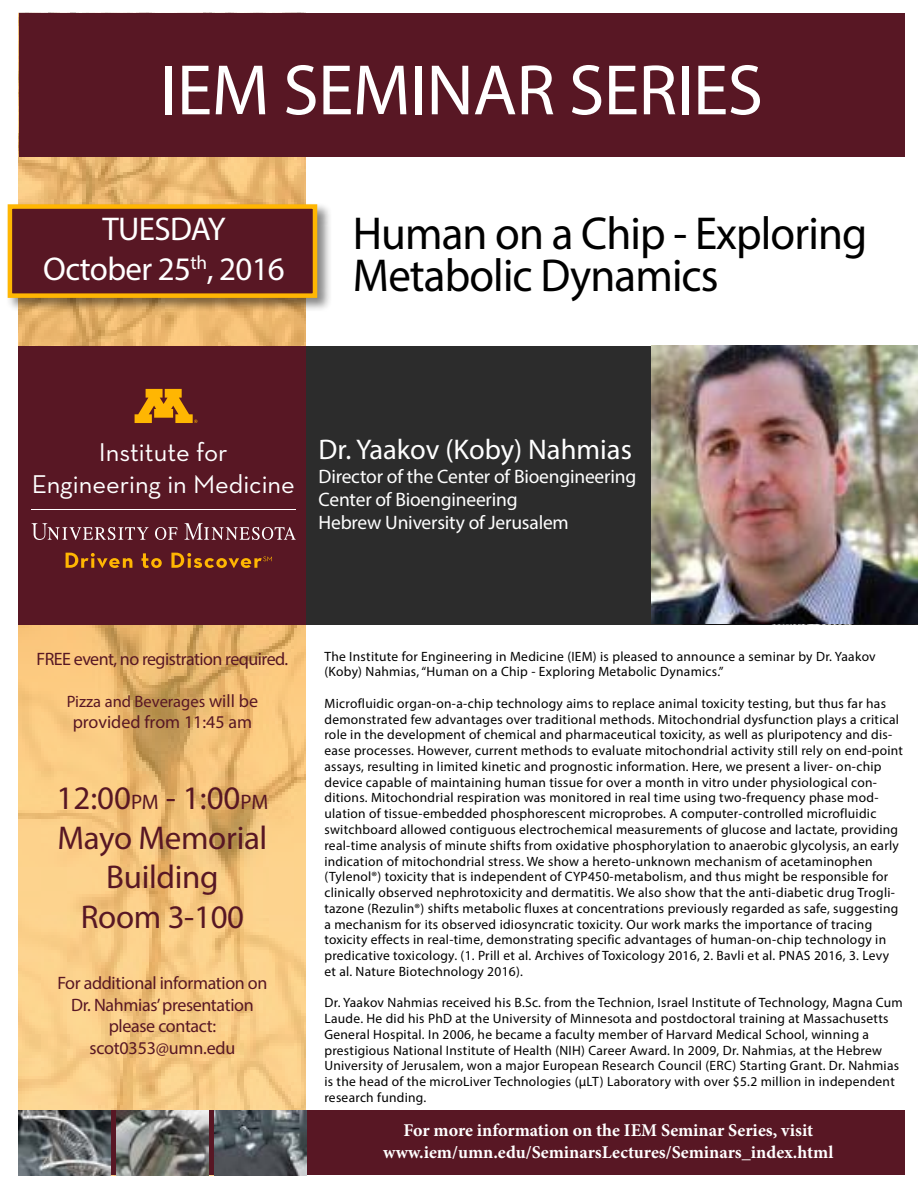
<style>
.page{position:relative;width:918px;height:1188px;background:#fff}
.page>*{position:absolute;margin:0;border:0;box-sizing:border-box;transform-origin:0 0}
.t1{font:72px "Myriad Pro";letter-spacing:-.01em;color:#fff}
.t2{font:46.35px/42px "Myriad Pro";letter-spacing:-.02em;color:#000}
.t3{font:33px/39.6px "Myriad Pro";letter-spacing:-.01em;color:#581724;text-align:center}
.t4{font:33px/39.6px "Myriad Pro";letter-spacing:-.02em;color:#fff;text-align:center}
.t5{font:28.5px "Myriad Pro";color:#fff}
.t6{font:26.1px/31.3px "Neutraface Text";color:#fff;text-align:center}
.t7{font:19.5px/23.4px "Myriad Pro";letter-spacing:-.01em;color:#fff}
.t8{font:18px/21.6px "Myriad Pro";letter-spacing:-.02em;color:#581724;text-align:center}
.t9{font:700 18px/21.6px "Minion Pro";color:#fff;text-align:center}
.t10{font:18px "Myriad Pro";color:#581724}
.t11{font:16.5px "Myriad Pro";color:#581724}
.t12{font:13.5px/15.8px "Myriad Pro";letter-spacing:.02em;color:#000}
.s1{font-size:18px}
.s2{font-size:21px}
</style>
<div class="page">
<img style="left:19px;top:157px;width:287px;height:954px">
<div style="left:19px;top:13px;width:885px;height:144px;background:#581724"></div>
<div style="left:6px;top:203px;width:326px;height:109px;background:#000;opacity:.48"></div>
<div style="left:8px;top:204px;width:309px;height:94px;background:#581724;border:4px solid #ffb602"></div>
<div style="left:19px;top:1111px;width:885px;height:64px;background:#581724"></div>
<img style="left:19px;top:1111px;width:91px;height:64px">
<img style="left:215px;top:1111px;width:91px;height:64px">
<img style="left:117px;top:1111px;width:91px;height:64px">
<div style="left:19px;top:347px;width:287px;height:278px;background:#581724"></div>
<hr style="left:32px;top:509px;width:264px;height:1px;background:#fff">
<svg style="left:184px;top:523px;width:112px;height:17px"></svg>
<svg style="left:155px;top:527px;width:22px;height:13px"></svg>
<svg style="left:32px;top:523px;width:117px;height:17px"></svg>
<svg style="left:66px;top:553px;width:66px;height:15px"></svg>
<svg style="left:142px;top:553px;width:20px;height:15px"></svg>
<svg style="left:171px;top:553px;width:101px;height:15px"></svg>
<svg style="left:135px;top:389px;width:62px;height:34px"></svg>
<div style="left:306px;top:347px;width:612px;height:278px;background:#2c2c2c"></div>
<img style="left:652px;top:346px;width:266px;height:278px">
<h1 class="t1" style="left:160px;top:46px;width:604px">IEM SEMINAR SERIES</h1>
<h3 class="t4" style="left:43px;top:209px;width:243px">TUESDAY<br>October 25<sup>th</sup>, 2016</h3>
<h2 class="t2" style="left:353px;top:212px;width:516px">Human on a Chip - Exploring<br>Metabolic Dynamics</h2>
<h3 class="t6" style="left:32px;top:436px;width:265px">Institute for<br>Engineering in Medicine</h3>
<h3 class="t5" style="left:319px;top:432px;width:315px">Dr. Yaakov (Koby) Nahmias</h3>
<h3 class="t7" style="left:319px;top:464px;width:319px">Director of the Center of Bioengineering<br>Center of Bioengineering<br>Hebrew University of Jerusalem</h3>
<h3 class="t8" style="left:37px;top:648px;width:253px">FREE event, no registration required.</h3>
<p class="t11" style="left:67px;top:691px;width:193px">Pizza and Beverages <span class="s1">will be</span></p>
<h3 class="t10" style="left:73px;top:711px;width:181px">provided from 11:45 am</h3>
<h3 class="t3" style="left:57px;top:778px;width:213px">12:00<span class="s2">PM</span> - 1:00<span class="s2">PM<br></span>Mayo Memorial<br>Building<br>Room 3-100</h3>
<h3 class="t8" style="left:57px;top:972px;width:212px">For additional information on<br>Dr. Nahmias’ presentation please contact: scot0353@umn.edu</h3>
<p class="t12" style="left:324px;top:648px;width:553px">The Institute for Engineering in Medicine (IEM) is pleased to announce a seminar by Dr. Yaakov (Koby) Nahmias, “Human on a Chip - Exploring Metabolic Dynamics.”</p>
<p class="t12" style="left:324px;top:695px;width:580px">Microfluidic organ-on-a-chip technology aims to replace animal toxicity testing, but thus far has demonstrated few advantages over traditional methods. Mitochondrial dysfunction plays a critical role in the development of chemical and pharmaceutical toxicity, as well as pluripotency and dis&shy;ease processes. However, current methods to evaluate mitochondrial activity still rely on end-point assays, resulting in limited kinetic and prognostic information. Here, we present a liver- on-chip device capable of maintaining human tissue for over a month in vitro under physiological con&shy;ditions. Mitochondrial respiration was monitored in real time using two-frequency phase mod&shy;ulation of tissue-embedded phosphorescent microprobes. A computer-controlled microfluidic switchboard allowed contiguous electrochemical measurements of glucose and lactate, providing real-time analysis of minute shifts from oxidative phosphorylation to anaerobic glycolysis, an early indication of mitochondrial stress. We show a hereto-unknown mechanism of acetaminophen (Tylenol®) toxicity that is independent of CYP450-metabolism, and thus might be responsible for clinically observed nephrotoxicity and dermatitis. We also show that the anti-diabetic drug Trogli&shy;tazone (Rezulin®) shifts metabolic fluxes at concentrations previously regarded as safe, suggesting a mechanism for its observed idiosyncratic toxicity. Our work marks the importance of tracing toxicity effects in real-time, demonstrating specific advantages of human-on-chip technology in predicative toxicology. (1. Prill et al. Archives of Toxicology 2016, 2. Bavli et al. PNAS 2016, 3. Levy et al. Nature Biotechnology 2016).</p>
<p class="t12" style="left:324px;top:995px;width:580px">Dr. Yaakov Nahmias received his B.Sc. from the Technion, Israel Institute of Technology, Magna Cum Laude. He did his PhD at the University of Minnesota and postdoctoral training at Massachusetts General Hospital. In 2006, he became a faculty member of Harvard Medical School, winning a prestigious National Institute of Health (NIH) Career Award. In 2009, Dr. Nahmias, at the Hebrew University of Jerusalem, won a major European Research Council (ERC) Starting Grant. Dr. Nahmias is the head of the microLiver Technologies (µLT) Laboratory with over $5.2 million in independent research funding.</p>
<h3 class="t9" style="left:383px;top:1120px;width:452px">For more information on the IEM Seminar Series, visit www.iem/umn.edu/SeminarsLectures/Seminars_index.html</h3>
</div>
